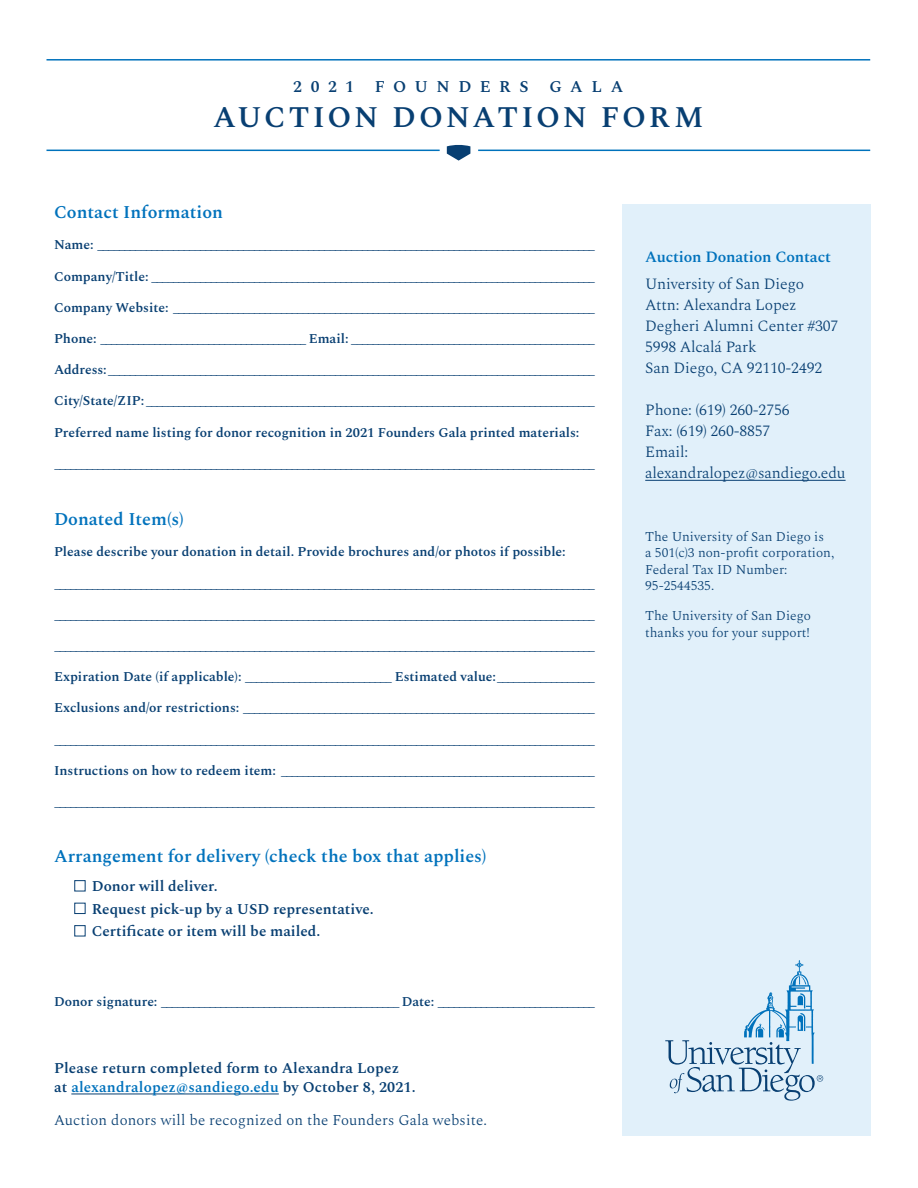
<style>
.page{position:relative;width:918px;height:1188px;background:#fff}
.page>*{position:absolute;margin:0;border:0;box-sizing:border-box;transform-origin:0 0}
.Subhead{font:600 30px "Spectral";letter-spacing:.09em;color:#083f72}
.Form_Subhead{font:600 18px "Spectral";color:#0072bc}
.Subhead-2{font:600 16.5px "Spectral";letter-spacing:.515em;color:#083f72}
.t1{font:300 15.75px "Spectral";letter-spacing:-.01em;color:#083f72}
.t2{font:600 15.75px "Spectral";letter-spacing:-.01em;color:#0072bc}
.Form_Copy{font:600 15px/19.5px "Spectral";letter-spacing:.005em;color:#083f72}
.t3{font:300 15px "Spectral";letter-spacing:.01em;color:#083f72}
.Form_Copy-2{font:600 13.5px "Spectral";color:#083f72}
.t4{font:300 13.5px/16.5px "Spectral";color:#083f72}
.s1{color:#0072bc}
</style>
<div class="page">
<hr style="left:71px;top:1094px;width:208px;height:1px;background:#083f72">
<div style="left:622px;top:204px;width:248px;height:932px;background:#e1f0fa"></div>
<svg style="left:665px;top:960px;width:158px;height:141px"></svg>
<hr style="left:645px;top:480px;width:201px;height:1px;background:#083f72">
<hr style="left:478px;top:150px;width:392px;height:1px;background:#0072bc">
<hr style="left:46px;top:150px;width:394px;height:1px;background:#0072bc">
<svg style="left:447px;top:145px;width:23px;height:16px"></svg>
<hr style="left:46px;top:59px;width:824px;height:2px;background:#0072bc">
<p class="Subhead-2" style="left:293px;top:75px;width:62px">2021</p>
<p class="Subhead-2" style="left:375px;top:75px;width:156px">FOUNDERS</p>
<p class="Subhead-2" style="left:550px;top:75px;width:75px">GALA</p>
<p class="Subhead" style="left:213px;top:95px;width:492px">AUCTION DONATION FORM</p>
<p class="Form_Subhead" style="left:54px;top:199px;width:171px">Contact Information</p>
<p class="Form_Copy-2" style="left:54px;top:235px;width:543px">Name: ____________________________________________________________________________________________</p>
<p class="Form_Copy-2" style="left:54px;top:266px;width:543px">Company/Title: __________________________________________________________________________________</p>
<p class="Form_Copy-2" style="left:54px;top:297px;width:543px">Company Website: ______________________________________________________________________________</p>
<p class="Form_Copy-2" style="left:54px;top:329px;width:543px">Phone: ______________________________________ Email: _____________________________________________</p>
<p class="Form_Copy-2" style="left:54px;top:360px;width:543px">Address: __________________________________________________________________________________________</p>
<p class="Form_Copy-2" style="left:54px;top:391px;width:543px">City/State/ZIP: ___________________________________________________________________________________</p>
<p class="Form_Copy-2" style="left:54px;top:422px;width:527px">Preferred name listing for donor recognition in 2021 Founders Gala printed materials:</p>
<p class="Form_Copy-2" style="left:54px;top:453px;width:543px">____________________________________________________________________________________________________</p>
<p class="Form_Subhead" style="left:54px;top:506px;width:131px">Donated Item(s)</p>
<p class="Form_Copy-2" style="left:54px;top:542px;width:513px">Please describe your donation in detail. Provide brochures and/or photos if possible:</p>
<p class="Form_Copy-2" style="left:54px;top:573px;width:543px">____________________________________________________________________________________________________</p>
<p class="Form_Copy-2" style="left:54px;top:605px;width:543px">____________________________________________________________________________________________________</p>
<p class="Form_Copy-2" style="left:54px;top:636px;width:543px">____________________________________________________________________________________________________</p>
<p class="Form_Copy-2" style="left:54px;top:667px;width:543px">Expiration Date (if applicable): ___________________________ Estimated value: __________________</p>
<p class="Form_Copy-2" style="left:54px;top:698px;width:543px">Exclusions and/or restrictions: _________________________________________________________________</p>
<p class="Form_Copy-2" style="left:54px;top:729px;width:543px">____________________________________________________________________________________________________</p>
<p class="Form_Copy-2" style="left:54px;top:761px;width:543px">Instructions on how to redeem item: __________________________________________________________</p>
<p class="Form_Copy-2" style="left:54px;top:792px;width:543px">____________________________________________________________________________________________________</p>
<p class="Form_Subhead" style="left:54px;top:843px;width:434px">Arrangement for delivery (check the box that applies)</p>
<p class="Form_Copy" style="left:74px;top:877px;width:145px">■ Donor will deliver.</p>
<p class="Form_Copy" style="left:74px;top:899px;width:301px">■ Request pick-up by a USD representative.</p>
<p class="Form_Copy" style="left:74px;top:922px;width:248px">■ Certificate or item will be mailed.</p>
<p class="Form_Copy-2" style="left:54px;top:992px;width:543px">Donor signature: ____________________________________________ Date: _____________________________</p>
<p class="Form_Copy" style="left:54px;top:1058px;width:363px">Please return completed form to Alexandra Lopez at <span class="s1">alexandralopez@sandiego.edu</span> by October 8, 2021.</p>
<p class="t3" style="left:54px;top:1109px;width:435px">Auction donors will be recognized on the Founders Gala website.</p>
<p class="t2" style="left:645px;top:245px;width:187px">Auction Donation Contact</p>
<p class="t1" style="left:645px;top:273px;width:160px">University of San Diego</p>
<p class="t1" style="left:645px;top:294px;width:153px">Attn: Alexandra Lopez</p>
<p class="t1" style="left:645px;top:315px;width:195px">Degheri Alumni Center #307</p>
<p class="t1" style="left:645px;top:336px;width:113px">5998 Alcalá Park</p>
<p class="t1" style="left:645px;top:357px;width:179px">San Diego, CA 92110-2492</p>
<p class="t1" style="left:645px;top:399px;width:146px">Phone: (619) 260-2756</p>
<p class="t1" style="left:645px;top:420px;width:127px">Fax: (619) 260-8857</p>
<p class="t1" style="left:645px;top:441px;width:44px">Email:</p>
<p class="t1" style="left:645px;top:462px;width:202px">alexandralopez@sandiego.edu</p>
<p class="t4" style="left:645px;top:528px;width:191px">The University of San Diego is<br>a 501(c)3 non-profit corporation,<br>Federal Tax ID Number:<br>95-2544535.</p>
<p class="t4" style="left:645px;top:608px;width:167px">The University of San Diego thanks you for your support!</p>
</div>
